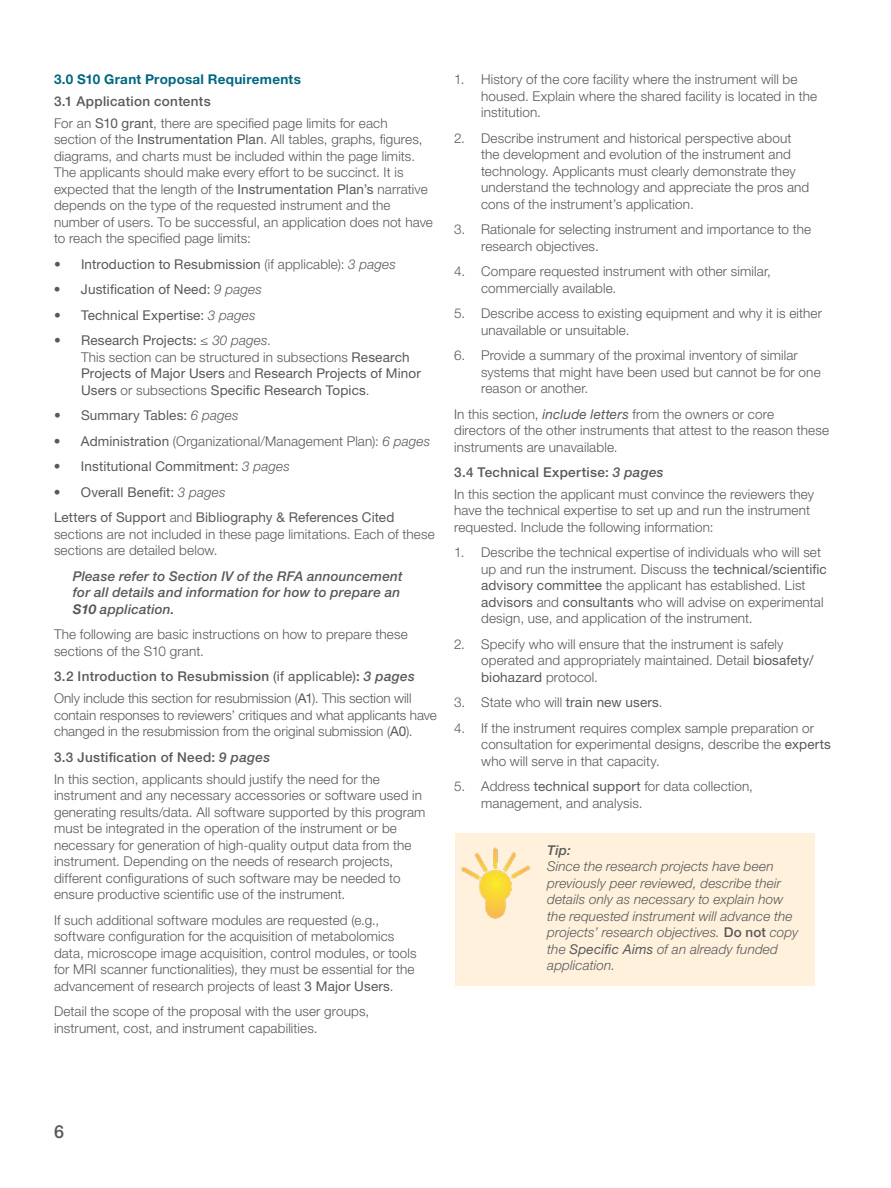
<style>
.page{position:relative;width:891px;height:1188px;background:#fff}
.page>*{position:absolute;margin:0;border:0;box-sizing:border-box;transform-origin:0 0}
.t1{font:500 18px "Helvetica Neue LT Pro";color:#58595b}
.t2{font:300 13.5px/16.5px "Helvetica Neue LT Pro";letter-spacing:.01em;color:#58595b}
.t3{font:13.5px/16.5px "Helvetica Neue LT Pro";letter-spacing:.01em;color:#58595b}
.t4{font:italic 300 13.5px/16.5px "Helvetica Neue LT Pro";letter-spacing:.01em;color:#58595b}
.t5{font:italic 500 13.5px/16.5px "Helvetica Neue LT Pro";letter-spacing:.015em;color:#58595b}
.t6{font:700 13.5px "Helvetica Neue LT Pro";letter-spacing:.02em;color:#006880}
.s1{font-weight:500}
.s2{font-weight:400}
.s3{font-weight:300}
.s4{font-weight:300;font-style:italic}
.s5{font-style:italic}
.s6{font-weight:700}
.s7{font-weight:500;font-style:italic}
.s8{font-weight:400;font-style:italic}
.s9{font-weight:500;font-style:normal}
</style>
<div class="page">
<div style="left:455px;top:834px;width:359px;height:152px;background:#fff1dc"></div>
<img style="left:461px;top:847px;width:69px;height:72px">
<p class="t6" style="left:54px;top:71px;width:248px">3.0 S10 Grant Proposal Requirements</p>
<p class="t2" style="left:54px;top:90px;width:335px;line-height:21.9px"><span class="s1">3.1 Application contents<br></span>For an <span class="s2">S10 grant</span>, there are specified page limits for each</p>
<p class="t2" style="left:54px;top:131px;width:380px">section of the <span class="s2">Instrumentation Plan</span>. All tables, graphs, figures, diagrams, and charts must be included within the page limits.<br>The applicants should make every effort to be succinct. It is expected that the length of the <span class="s2">Instrumentation Plan’s</span> narrative depends on the type of the requested instrument and the number of users. To be successful, an application does not have to reach the specified page limits:</p>
<p class="t3" style="left:54px;top:256px;width:343px">• Introduction to Resubmission <span class="s3">(if applicable):</span> <span class="s4">3 pages</span></p>
<p class="t3" style="left:54px;top:281px;width:209px">• Justification of Need: <span class="s4">9 pages</span></p>
<p class="t3" style="left:54px;top:307px;width:203px">• Technical Expertise: <span class="s4">3 pages</span></p>
<p class="t3" style="left:81px;top:332px;width:341px;text-indent:-27px">• Research Projects: <span class="s4">≤ 30 pages</span><span class="s3">.<br>This section can be structured in subsections</span> Research Projects of Major Users <span class="s3">and</span> Research Projects of Minor Users <span class="s3">or subsections</span> Specific Research Topics<span class="s3">.</span></p>
<p class="t3" style="left:54px;top:407px;width:186px">• Summary Tables: <span class="s4">6 pages</span></p>
<p class="t2" style="left:54px;top:433px;width:378px"><span class="s2">• Administration</span> (Organizational/Management Plan): <span class="s5">6 pages</span></p>
<p class="t3" style="left:54px;top:458px;width:237px">• Institutional Commitment: <span class="s4">3 pages</span></p>
<p class="t3" style="left:54px;top:479px;width:342px;line-height:25.5px">• Overall Benefit: <span class="s4">3 pages<br></span>Letters of Support <span class="s3">and</span> Bibliography &amp; References Cited</p>
<p class="t2" style="left:54px;top:526px;width:382px">sections are not included in these page limitations. Each of these sections are detailed below.</p>
<p class="t5" style="left:73px;top:568px;width:331px">Please refer to Section IV of the RFA announcement for all details and information for how to prepare an<br><span class="s6">S10</span> application.</p>
<p class="t2" style="left:54px;top:626px;width:355px">The following are basic instructions on how to prepare these sections of the S10 grant.</p>
<p class="t2" style="left:54px;top:665px;width:362px;line-height:21.9px"><span class="s1">3.2 Introduction to Resubmission</span> <span class="s2">(if applicable)</span><span class="s1">:</span> <span class="s7">3 pages<br></span>Only include this section for resubmission (<span class="s2">A1</span>). This section will</p>
<p class="t2" style="left:54px;top:706px;width:384px">contain responses to reviewers’ critiques and what applicants have changed in the resubmission from the original submission (<span class="s2">A0</span>).</p>
<p class="t2" style="left:54px;top:746px;width:327px;line-height:21.9px"><span class="s1">3.3 Justification of Need:</span> <span class="s7">9 pages<br></span>In this section, applicants should justify the need for the</p>
<p class="t2" style="left:54px;top:787px;width:373px">instrument and any necessary accessories or software used in generating results/data. All software supported by this program must be integrated in the operation of the instrument or be necessary for generation of high-quality output data from the instrument. Depending on the needs of research projects, different configurations of such software may be needed to ensure productive scientific use of the instrument.</p>
<p class="t2" style="left:54px;top:911px;width:364px">If such additional software modules are requested (e.g., software configuration for the acquisition of metabolomics data, microscope image acquisition, control modules, or tools for MRI scanner functionalities), they must be essential for the advancement of research projects of least <span class="s2">3 Major Users</span>.</p>
<p class="t2" style="left:54px;top:1003px;width:317px">Detail the scope of the proposal with the user groups, instrument, cost, and instrument capabilities.</p>
<p class="t2" style="left:481px;top:71px;width:337px;text-indent:-27px">1. History of the core facility where the instrument will be housed. Explain where the shared facility is located in the institution.</p>
<p class="t2" style="left:481px;top:129px;width:330px;text-indent:-27px">2. Describe instrument and historical perspective about the development and evolution of the instrument and technology. Applicants must clearly demonstrate they understand the technology and appreciate the pros and cons of the instrument’s application.</p>
<p class="t2" style="left:481px;top:221px;width:332px;text-indent:-27px">3. Rationale for selecting instrument and importance to the research objectives.</p>
<p class="t2" style="left:481px;top:263px;width:291px;text-indent:-27px">4. Compare requested instrument with other similar, commercially available.</p>
<p class="t2" style="left:481px;top:305px;width:342px;text-indent:-27px">5. Describe access to existing equipment and why it is either unavailable or unsuitable.</p>
<p class="t2" style="left:481px;top:347px;width:341px;text-indent:-27px">6. Provide a summary of the proximal inventory of similar systems that might have been used but cannot be for one reason or another.</p>
<p class="t2" style="left:454px;top:405px;width:376px">In this section, <span class="s8">include letters</span> from the owners or core<br>directors of the other instruments that attest to the reason these instruments are unavailable.</p>
<p class="t2" style="left:454px;top:461px;width:361px;line-height:21.9px"><span class="s1">3.4 Technical Expertise:</span> <span class="s7">3 pages<br></span>In this section the applicant must convince the reviewers they</p>
<p class="t2" style="left:454px;top:502px;width:358px">have the technical expertise to set up and run the instrument requested. Include the following information:</p>
<p class="t2" style="left:481px;top:544px;width:347px;text-indent:-27px">1. Describe the technical expertise of individuals who will set up and run the instrument. Discuss the <span class="s2">technical/scientific advisory committee</span> the applicant has established. List <span class="s2">advisors</span> and <span class="s2">consultants</span> who will advise on experimental design, use, and application of the instrument.</p>
<p class="t2" style="left:481px;top:636px;width:334px;text-indent:-27px">2. Specify who will ensure that the instrument is safely operated and appropriately maintained. Detail <span class="s2">biosafety/ biohazard</span> protocol.</p>
<p class="t2" style="left:454px;top:694px;width:210px">3. State who will <span class="s2">train new users</span>.</p>
<p class="t2" style="left:481px;top:720px;width:351px;text-indent:-27px">4. If the instrument requires complex sample preparation or consultation for experimental designs, describe the <span class="s2">experts </span>who will serve in that capacity.</p>
<p class="t2" style="left:481px;top:778px;width:273px;text-indent:-27px">5. Address <span class="s2">technical support</span> for data collection, management, and analysis.</p>
<p class="t5" style="left:547px;top:842px;width:25px">Tip:</p>
<p class="t4" style="left:547px;top:858px;width:253px">Since the research projects have been previously peer reviewed, describe their details only as necessary to explain how the requested instrument will advance the projects’ research objectives. <span class="s9">Do not</span> copy the <span class="s2">Specific Aims</span> of an already funded application.</p>
<h1 class="t1" style="left:54px;top:1121px;width:12px">6</h1>
</div>
